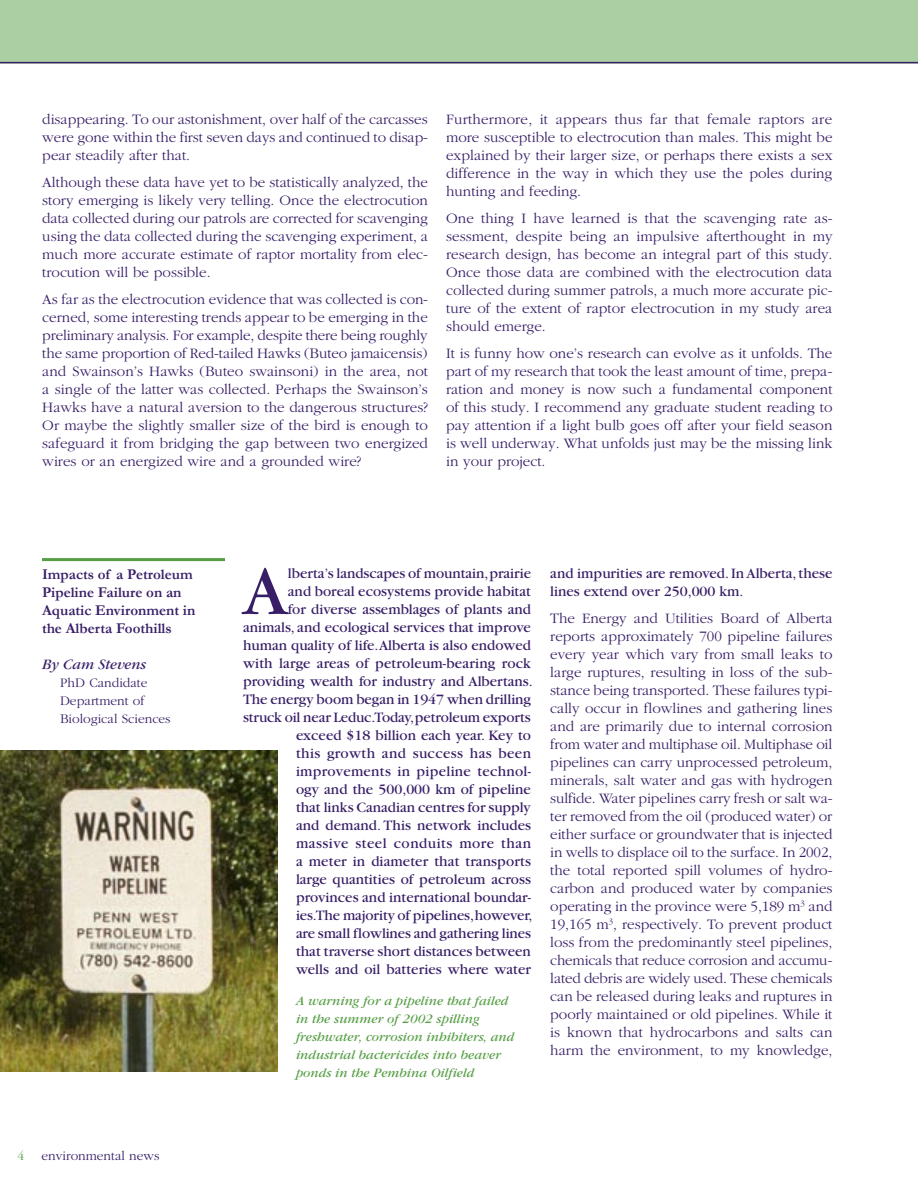
<style>
.page{position:relative;width:918px;height:1188px;background:#fff}
.page>*{position:absolute;margin:0;border:0;box-sizing:border-box;transform-origin:0 0}
.t1{font:72.75px "Garamond";color:#371e66}
.t2{font:300 15px/18px "Garamond";color:#371e66;text-align:justify}
.t3{font:15px/18px "Garamond";color:#371e66;text-align:right}
.t4{font:700 15px/18px "Garamond";color:#371e66}
.t5{font:italic 15px "Garamond";color:#371e66}
.t6{font:italic 13.5px/18px "Garamond";color:#569e45}
.t7{font:300 13.5px/18px "Garamond";color:#371e66}
.t8{font:300 13.5px "Garamond";color:#569e45}
</style>
<div class="page">
<div style="left:0;top:0;width:917px;height:64px;background:#abcea2"></div>
<hr style="left:0;top:62px;width:918px;height:1px;background:#371e66">
<svg style="left:917px;top:0;width:1px;height:64px"></svg>
<hr style="left:42px;top:558px;width:183px;height:3px;background:#569e45">
<img style="left:0;top:750px;width:278px;height:322px">
<p class="t2" style="left:42px;top:110px;width:387px">disappearing. To our astonishment, over half of the carcasses were gone within the first seven days and continued to disap&shy;pear steadily after that.</p>
<p class="t2" style="left:42px;top:173px;width:387px">Although these data have yet to be statistically analyzed, the story emerging is likely very telling. Once the electrocution data collected during our patrols are corrected for scavenging using the data collected during the scavenging experiment, a much more accurate estimate of raptor mortality from elec&shy;trocution will be possible.</p>
<p class="t2" style="left:42px;top:290px;width:387px">As far as the electrocution evidence that was collected is con&shy;cerned, some interesting trends appear to be emerging in the preliminary analysis. For example, despite there being roughly the same proportion of Red-tailed Hawks (Buteo jamaicensis) and Swainson’s Hawks (Buteo swainsoni) in the area, not a single of the latter was collected. Perhaps the Swainson’s Hawks have a natural aversion to the dangerous structures?<br>Or maybe the slightly smaller size of the bird is enough to safeguard it from bridging the gap between two energized wires or an energized wire and a grounded wire?</p>
<p class="t2" style="left:446px;top:110px;width:388px">Furthermore, it appears thus far that female raptors are more susceptible to electrocution than males. This might be explained by their larger size, or perhaps there exists a sex difference in the way in which they use the poles during hunting and feeding.</p>
<p class="t2" style="left:446px;top:209px;width:388px">One thing I have learned is that the scavenging rate as&shy;sessment, despite being an impulsive afterthought in my research design, has become an integral part of this study.<br>Once those data are combined with the electrocution data collected during summer patrols, a much more accurate pic&shy;ture of the extent of raptor electrocution in my study area should emerge.</p>
<p class="t2" style="left:446px;top:344px;width:388px">It is funny how one’s research can evolve as it unfolds. The part of my research that took the least amount of time, prepa&shy;ration and money is now such a fundamental component of this study. I recommend any graduate student reading to pay attention if a light bulb goes off after your field season is well underway. What unfolds just may be the missing link in your project.</p>
<p class="t4" style="left:42px;top:565px;width:155px">Impacts of a Petroleum<br>Pipeline Failure on an<br>Aquatic Environment in the Alberta Foothills</p>
<p class="t5" style="left:42px;top:657px;width:106px">By Cam Stevens</p>
<p class="t7" style="left:60px;top:674px;width:112px">PhD Candidate<br>Department of<br>Biological Sciences</p>
<p class="t8" style="left:18px;top:1149px;width:8px">4</p>
<p class="t7" style="left:42px;top:1147px;width:120px">environmental news</p>
<h1 class="t1" style="left:243px;top:553px;width:46px">A</h1>
<p class="t3" style="left:243px;top:564px;width:291px">lberta’s landscapes of mountain, prairie<br>and boreal ecosystems provide habitat<br>for diverse assemblages of plants and animals, and ecological services that improve human quality of life.Alberta is also endowed with large areas of petroleum-bearing rock providing wealth for industry and Albertans.<br>The energy boom began in 1947 when drilling struck oil near Leduc.Today, petroleum exports exceed $18 billion each year. Key to<br>this growth and success has been improvements in pipeline technol-<br>ogy and the 500,000 km of pipeline<br>that links Canadian centres for supply<br>and demand. This network includes massive steel conduits more than<br>a meter in diameter that transports<br>large quantities of petroleum across provinces and international boundar-<br>ies.The majority of pipelines, however,<br>are small flowlines and gathering lines<br>that traverse short distances between<br>wells and oil batteries where water</p>
<p class="t3" style="left:550px;top:565px;width:284px;text-align:left">and impurities are removed. In Alberta, these lines extend over 250,000 km.</p>
<p class="t2" style="left:550px;top:610px;width:284px">The Energy and Utilities Board of Alberta reports approximately 700 pipeline failures every year which vary from small leaks to large ruptures, resulting in loss of the sub&shy;stance being transported. These failures typi&shy;cally occur in flowlines and gathering lines and are primarily due to internal corrosion from water and multiphase oil. Multiphase oil pipelines can carry unprocessed petroleum, minerals, salt water and gas with hydrogen sulfide. Water pipelines carry fresh or salt wa&shy;ter removed from the oil (produced water) or either surface or groundwater that is injected in wells to displace oil to the surface. In 2002, the total reported spill volumes of hydro&shy;carbon and produced water by companies operating in the province were 5,189 m<sup>3</sup> and 19,165 m<sup>3</sup>, respectively. To prevent product loss from the predominantly steel pipelines, chemicals that reduce corrosion and accumu&shy;lated debris are widely used. These chemicals can be released during leaks and ruptures in poorly maintained or old pipelines. While it is known that hydrocarbons and salts can harm the environment, to my knowledge,</p>
<p class="t6" style="left:296px;top:992px;width:220px">A warning for a pipeline that failed in the summer of 2002 spilling freshwater, corrosion inhibiters, and industrial bactericides into beaver ponds in the Pembina Oilfield</p>
</div>
